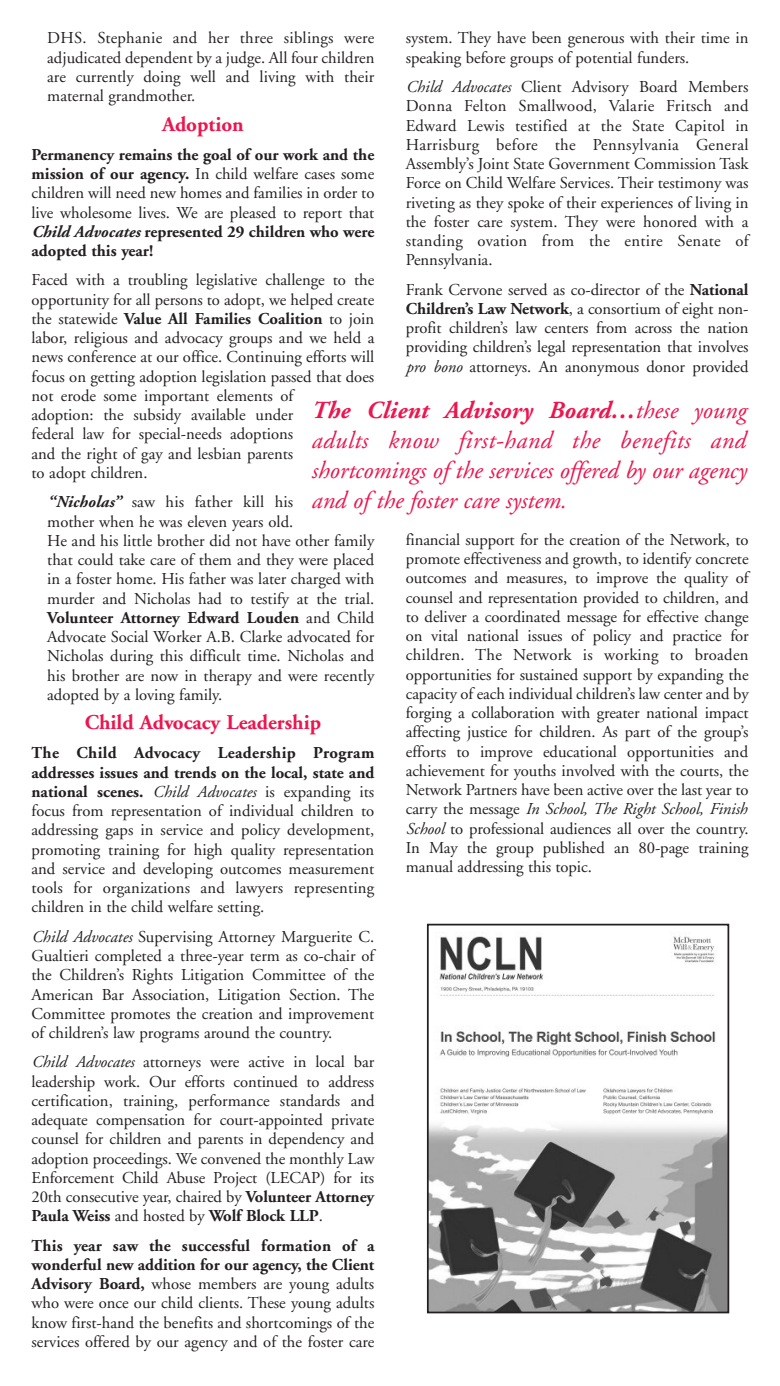
<style>
.page{position:relative;width:780px;height:1386px;background:#fff}
.page>*{position:absolute;margin:0;border:0;box-sizing:border-box;transform-origin:0 0}
.t1{font:italic 24.5px/29.8px "Adobe Garamond";color:#ed154e;text-align:justify}
.t2{font:700 21px "Adobe Garamond";color:#ed154e}
.t3{font:16.62px/19.2px "Adobe Garamond";color:#231f20;text-align:justify}
.s1{font-weight:700}
.s2{font-weight:700;font-style:italic}
.s3{font-style:italic}
</style>
<div class="page">
<svg style="left:426px;top:923px;width:304px;height:391px"></svg>
<p class="t3" style="left:47px;top:30px;width:329px">DHS. Stephanie and her three siblings were adjudicated dependent by a judge. All four children are currently doing well and living with their maternal grandmother.</p>
<p class="t2" style="left:162px;top:116px;width:83px">Adoption</p>
<p class="t3" style="left:31px;top:146px;width:344px"><span class="s1">Permanency remains the goal of our work and the mission of our agency.</span> In child welfare cases some children will need new homes and families in order to live wholesome lives. We are pleased to report that <span class="s2">Child Advocates</span> <span class="s1">represented 29 children who were adopted this year!</span></p>
<p class="t3" style="left:32px;top:272px;width:344px;text-align:left">Faced with a troubling legislative challenge to the opportunity for all persons to adopt, we helped create the statewide <span class="s1">Value All Families Coalition</span> to join labor, religious and advocacy groups and we held a news conference at our office. Continuing efforts will focus on getting adoption legislation passed that does not erode some important elements of<br>adoption: the subsidy available under<br>federal law for special-needs adoptions<br>and the right of gay and lesbian parents<br>to adopt children.</p>
<p class="t3" style="left:47px;top:494px;width:328px;text-align:left"><span class="s2">“Nicholas”</span> saw his father kill his<br>mother when he was eleven years old.<br>He and his little brother did not have other family that could take care of them and they were placed in a foster home. His father was later charged with murder and Nicholas had to testify at the trial.<br><span class="s1">Volunteer Attorney Edward Louden</span> and Child Advocate Social Worker A.B. Clarke advocated for Nicholas during this difficult time. Nicholas and his brother are now in therapy and were recently adopted by a loving family.</p>
<p class="t2" style="left:85px;top:714px;width:238px">Child Advocacy Leadership</p>
<p class="t3" style="left:31px;top:745px;width:344px"><span class="s1">The Child Advocacy Leadership Program addresses issues and trends on the local, state and national scenes.</span> <span class="s3">Child Advocates</span> is expanding its focus from representation of individual children to addressing gaps in service and policy development, promoting training for high quality representation and service and developing outcomes measurement tools for organizations and lawyers representing children in the child welfare setting.</p>
<p class="t3" style="left:31px;top:928px;width:344px"><span class="s3">Child Advocates</span> Supervising Attorney Marguerite C.<br>Gualtieri completed a three-year term as co-chair of the Children’s Rights Litigation Committee of the American Bar Association, Litigation Section. The Committee promotes the creation and improvement of children’s law programs around the country.</p>
<p class="t3" style="left:32px;top:1054px;width:344px"><span class="s3">Child Advocates</span> attorneys were active in local bar leadership work. Our efforts continued to address certification, training, performance standards and adequate compensation for court-appointed private counsel for children and parents in dependency and adoption proceedings. We convened the monthly Law Enforcement Child Abuse Project (LECAP) for its 20th consecutive year, chaired by <span class="s1">Volunteer Attorney Paula Weiss</span> and hosted by <span class="s1">Wolf Block LLP</span>.</p>
<p class="t3" style="left:32px;top:1237px;width:344px"><span class="s1">This year saw the successful formation of a wonderful new addition for our agency, the Client Advisory Board,</span> whose members are young adults who were once our child clients. These young adults know first-hand the benefits and shortcomings of the services offered by our agency and of the foster care</p>
<p class="t3" style="left:406px;top:30px;width:344px">system. They have been generous with their time in speaking before groups of potential funders.</p>
<p class="t3" style="left:406px;top:79px;width:344px"><span class="s3">Child Advocates</span> Client Advisory Board Members Donna Felton Smallwood, Valarie Fritsch and Edward Lewis testified at the State Capitol in Harrisburg before the Pennsylvania General Assembly’s Joint State Government Commission Task Force on Child Welfare Services. Their testimony was riveting as they spoke of their experiences of living in the foster care system. They were honored with a standing ovation from the entire Senate of Pennsylvania.</p>
<p class="t3" style="left:406px;top:281px;width:344px">Frank Cervone served as co-director of the <span class="s1">National Children’s Law Network</span>, a consortium of eight non&shy;profit children’s law centers from across the nation providing children’s legal representation that involves <span class="s3">pro bono</span> attorneys. An anonymous donor provided</p>
<h1 class="t1" style="left:311px;top:398px;width:437px"><span class="s1">The Client Advisory Board…</span>these young adults know first-hand the benefits and shortcomings of the services offered by our agency and of the foster care system.</h1>
<p class="t3" style="left:406px;top:531px;width:344px">financial support for the creation of the Network, to promote effectiveness and growth, to identify concrete outcomes and measures, to improve the quality of counsel and representation provided to children, and to deliver a coordinated message for effective change on vital national issues of policy and practice for children. The Network is working to broaden opportunities for sustained support by expanding the capacity of each individual children’s law center and by forging a collaboration with greater national impact affecting justice for children. As part of the group’s efforts to improve educational opportunities and achievement for youths involved with the courts, the Network Partners have been active over the last year to carry the message <span class="s3">In School, The Right School, Finish School</span> to professional audiences all over the country.<br>In May the group published an 80-page training manual addressing this topic.</p>
</div>
